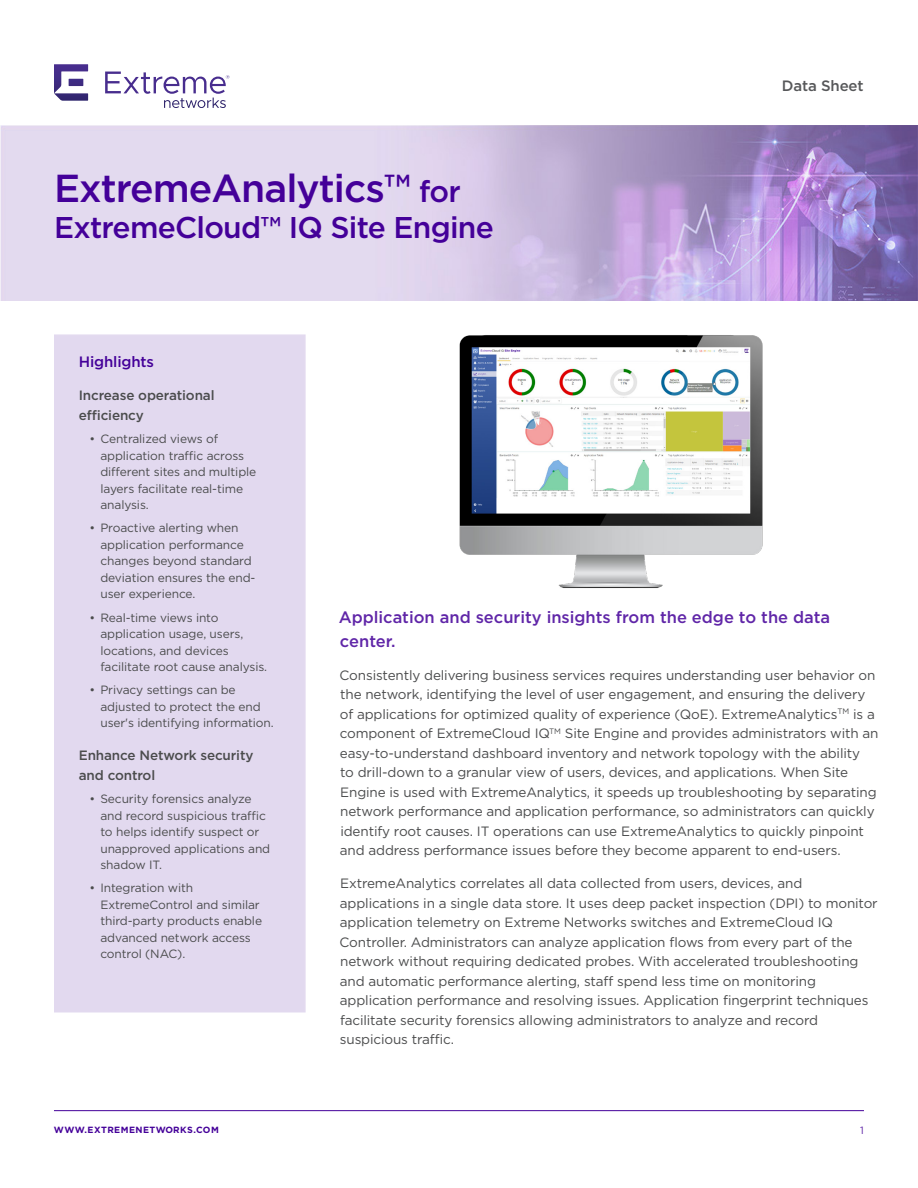
<style>
.page{position:relative;width:918px;height:1188px;background:#fff}
.page>*{position:absolute;margin:0;border:0;box-sizing:border-box;transform-origin:0 0}
.t1{font:500 39px "Gotham";letter-spacing:-.025em;color:#409}
.t2{font:500 30px "Gotham";letter-spacing:-.025em;color:#409}
.Introduction_Body{font:500 16.5px/24px "Gotham";color:#6026a8}
.Sidebar_-_H1{font:500 15px "Gotham";letter-spacing:-.01em;color:#409}
.t3{font:500 15px "Gotham";letter-spacing:-.01em;color:#57585a}
.Body{font:13.5px/19.5px "Gotham";letter-spacing:-.01em;color:#4b4c4d}
.Sidebar_-_H2{font:500 13.5px/19.5px "Gotham";letter-spacing:-.01em;color:#4b4c4d}
.t4{font:12px/16.5px "Gotham";letter-spacing:-.01em;color:#4b4c4d}
.t5{font:10.5px "Gotham";color:#6026a8}
.t6{font:700 9px "Gotham";letter-spacing:.05em;color:#409}
.s1{font-size:30px}
</style>
<div class="page">
<hr style="left:54px;top:1110px;width:810px;height:1px;background:#409">
<svg style="left:54px;top:64px;width:34px;height:37px"></svg>
<svg style="left:105px;top:72px;width:125px;height:36px"></svg>
<img style="left:0;top:126px;width:918px;height:175px">
<div style="left:54px;top:334px;width:252px;height:678px;background:#e2d9ef"></div>
<img style="left:459px;top:335px;width:304px;height:253px">
<h1 class="t1" style="left:54px;top:163px;width:408px">ExtremeAnalytics™ <span class="s1">for</span></h1>
<h1 class="t2" style="left:54px;top:208px;width:441px">ExtremeCloud™ IQ Site Engine</h1>
<p class="t3" style="left:782px;top:76px;width:83px">Data Sheet</p>
<p class="Sidebar_-_H1" style="left:79px;top:352px;width:77px">Highlights</p>
<p class="Sidebar_-_H2" style="left:79px;top:386px;width:137px">Increase operational efficiency</p>
<p class="t4" style="left:100px;top:430px;width:157px;text-indent:-11px">• Centralized views of application traffic across different sites and multiple layers facilitate real-time analysis.</p>
<p class="t4" style="left:100px;top:520px;width:157px;text-indent:-11px">• Proactive alerting when application performance changes beyond standard deviation ensures the end&shy;user experience.</p>
<p class="t4" style="left:100px;top:609px;width:168px;text-indent:-11px">• Real-time views into application usage, users, locations, and devices facilitate root cause analysis.</p>
<p class="t4" style="left:100px;top:682px;width:175px;text-indent:-11px">• Privacy settings can be adjusted to protect the end user's identifying information.</p>
<p class="Sidebar_-_H2" style="left:79px;top:746px;width:176px">Enhance Network security and control</p>
<p class="t4" style="left:100px;top:790px;width:171px;text-indent:-11px">• Security forensics analyze and record suspicious traffic to helps identify suspect or unapproved applications and shadow IT.</p>
<p class="t4" style="left:100px;top:880px;width:163px;text-indent:-11px">• Integration with<br>ExtremeControl and similar third-party products enable advanced network access control (NAC).</p>
<p class="Introduction_Body" style="left:339px;top:605px;width:493px">Application and security insights from the edge to the data center.</p>
<p class="Body" style="left:340px;top:665px;width:540px">Consistently delivering business services requires understanding user behavior on the network, identifying the level of user engagement, and ensuring the delivery of applications for optimized quality of experience (QoE). ExtremeAnalytics<sup>TM</sup> is a component of ExtremeCloud IQ<sup>TM</sup> Site Engine and provides administrators with an easy-to-understand dashboard inventory and network topology with the ability<br>to drill-down to a granular view of users, devices, and applications. When Site Engine is used with ExtremeAnalytics, it speeds up troubleshooting by separating network performance and application performance, so administrators can quickly identify root causes. IT operations can use ExtremeAnalytics to quickly pinpoint and address performance issues before they become apparent to end-users.</p>
<p class="Body" style="left:340px;top:873px;width:540px">ExtremeAnalytics correlates all data collected from users, devices, and applications in a single data store. It uses deep packet inspection (DPI) to monitor application telemetry on Extreme Networks switches and ExtremeCloud IQ Controller. Administrators can analyze application flows from every part of the network without requiring dedicated probes. With accelerated troubleshooting and automatic performance alerting, staff spend less time on monitoring application performance and resolving issues. Application fingerprint techniques facilitate security forensics allowing administrators to analyze and record suspicious traffic.</p>
<p class="t6" style="left:54px;top:1124px;width:166px">WWW.EXTREMENETWORKS.COM</p>
<p class="t5" style="left:860px;top:1124px;width:5px">1</p>
</div>
